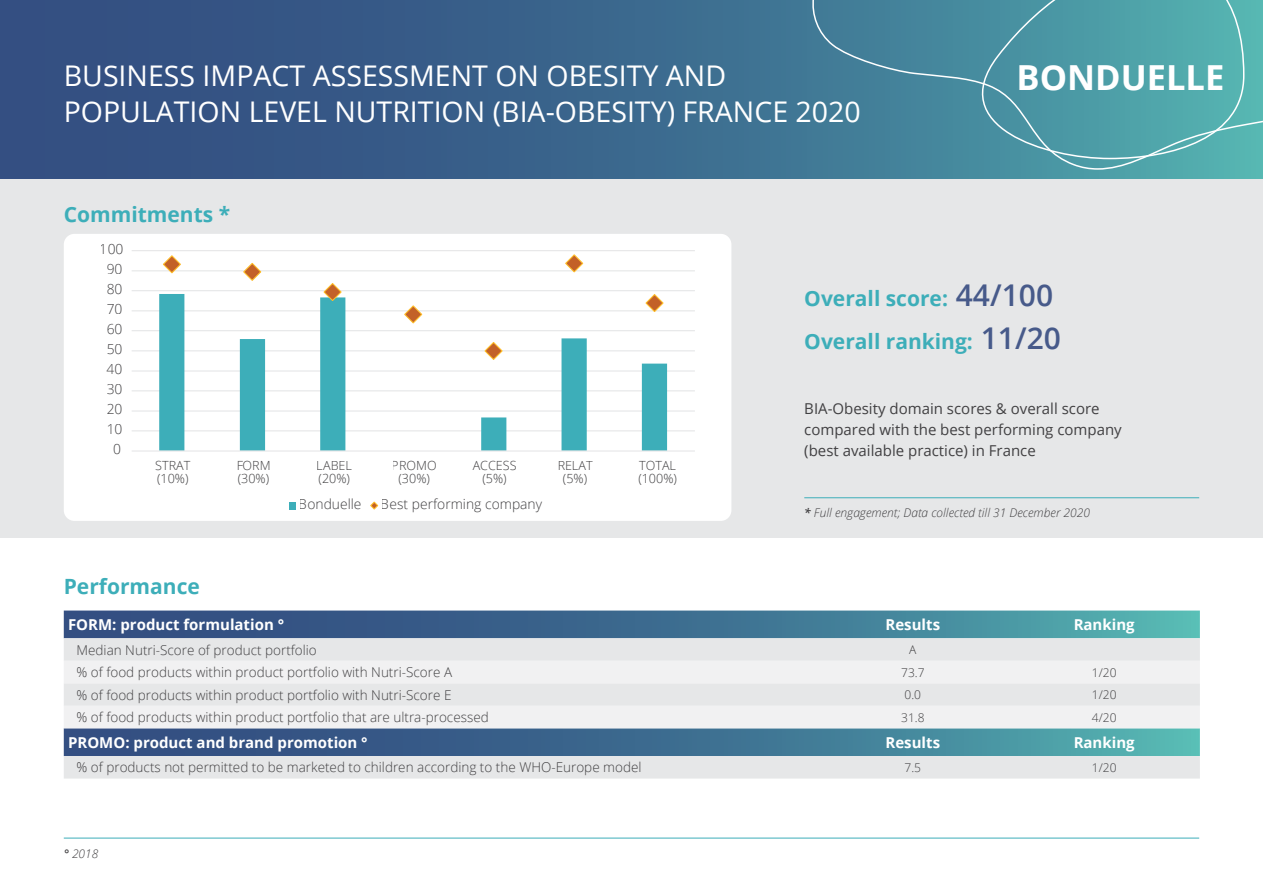
<style>
.page{position:relative;width:1263px;height:893px;background:#fff}
.page>*{position:absolute;margin:0;border:0;box-sizing:border-box;transform-origin:0 0}
.Shop{font:700 34.5px "Open Sans";color:#fff}
.Title_1{font:28.5px/36px "Open Sans";color:#fff}
.Title_2___Numbers{font:700 21px "Open Sans";color:#3daeb9}
.Title_2{font:700 21px "Open Sans";color:#3daeb9}
.Body{font:15px/21px "Open Sans";color:#414042}
.Table_Header_White_L{font:700 15px "Open Sans";color:#fff}
.Table_Header_White_C{font:700 15px "Open Sans";color:#fff}
.t1{font:300 13.8px "Open Sans";color:#414042}
.Table_Body{font:300 13.5px "Open Sans";color:#414042}
.t2{font:300 12.6px/13.2px "Open Sans";color:#414042}
.Footnote_semibold_It{font:italic 300 12px "Open Sans";color:#414042}
.Table_Number{font:300 12px "Open Sans";color:#414042}
.Footnote_Light_Itali{font:italic 300 12px "Open Sans";color:#414042}
.s1{font-weight:600;font-size:30px;color:#475a8a}
.s2{font-weight:600}
</style>
<div class="page">
<div style="left:0;top:177px;width:1263px;height:361px;background:#e6e7e8"></div>
<svg style="left:0;top:0;width:1263px;height:179px;background:#385f89"></svg>
<hr style="left:64px;top:838px;width:1135px;height:1px;background:#3daeb9">
<hr style="left:804px;top:497px;width:395px;height:1px;background:#3daeb9">
<div style="left:64px;top:234px;width:667px;height:287px;background:#fff;border-radius:11px"></div>
<hr style="left:132px;top:250px;width:563px;height:1px;background:#e6e7e8">
<hr style="left:132px;top:270px;width:563px;height:1px;background:#e6e7e8">
<hr style="left:132px;top:290px;width:563px;height:1px;background:#e6e7e8">
<hr style="left:132px;top:310px;width:563px;height:1px;background:#e6e7e8">
<hr style="left:132px;top:330px;width:563px;height:1px;background:#e6e7e8">
<hr style="left:132px;top:350px;width:563px;height:1px;background:#e6e7e8">
<hr style="left:132px;top:370px;width:563px;height:2px;background:#e6e7e8">
<hr style="left:132px;top:390px;width:563px;height:1px;background:#e6e7e8">
<hr style="left:132px;top:410px;width:563px;height:2px;background:#e6e7e8">
<hr style="left:132px;top:430px;width:563px;height:1px;background:#e6e7e8">
<svg style="left:159px;top:294px;width:508px;height:156px"></svg>
<hr style="left:132px;top:450px;width:563px;height:2px;background:#e6e7e8">
<svg style="left:162px;top:255px;width:20px;height:19px"></svg>
<svg style="left:242px;top:263px;width:20px;height:18px"></svg>
<svg style="left:322px;top:283px;width:21px;height:19px"></svg>
<svg style="left:403px;top:304px;width:20px;height:20px"></svg>
<svg style="left:483px;top:341px;width:21px;height:20px"></svg>
<svg style="left:564px;top:254px;width:20px;height:19px"></svg>
<svg style="left:644px;top:294px;width:21px;height:19px"></svg>
<div style="left:289px;top:502px;width:7px;height:7px;background:#3daeb9"></div>
<svg style="left:370px;top:501px;width:9px;height:9px"></svg>
<svg style="left:64px;top:610px;width:1136px;height:28px;background:#427594"></svg>
<svg style="left:64px;top:638px;width:1136px;height:140px;background:#a7bbc8"></svg>
<svg style="left:64px;top:661px;width:1136px;height:67px;fill:#f1f1f2"></svg>
<svg style="left:803px;top:0;width:460px;height:170px;background:#48899e"></svg>
<svg style="left:942px;top:0;width:303px;height:160px;background:#519fa8"></svg>
<p class="Title_1" style="left:64px;top:57px;width:798px">BUSINESS IMPACT ASSESSMENT ON OBESITY AND<br>POPULATION LEVEL NUTRITION (BIA-OBESITY) FRANCE 2020</p>
<p class="Shop" style="left:1016px;top:53px;width:209px">BONDUELLE</p>
<p class="Title_2" style="left:64px;top:199px;width:168px">Commitments *</p>
<p class="t1" style="left:100px;top:239px;width:25px">100</p>
<p class="t1" style="left:106px;top:259px;width:17px">90</p>
<p class="t1" style="left:106px;top:279px;width:17px">80</p>
<p class="t1" style="left:106px;top:299px;width:17px">70</p>
<p class="t1" style="left:106px;top:319px;width:17px">60</p>
<p class="t1" style="left:106px;top:340px;width:17px">50</p>
<p class="t1" style="left:106px;top:359px;width:17px">40</p>
<p class="t1" style="left:106px;top:380px;width:17px">30</p>
<p class="t1" style="left:106px;top:400px;width:17px">20</p>
<p class="t1" style="left:106px;top:420px;width:17px">10</p>
<p class="t1" style="left:113px;top:440px;width:9px">0</p>
<p class="t2" style="left:155px;top:459px;width:37px">STRAT (10%)</p>
<p class="t2" style="left:236px;top:459px;width:36px">FORM (30%)</p>
<p class="t2" style="left:317px;top:459px;width:37px">LABEL (20%)</p>
<p class="t2" style="left:392px;top:459px;width:46px;text-align:center">PROMO (30%)</p>
<p class="t2" style="left:473px;top:459px;width:45px;text-align:center">ACCESS (5%)</p>
<p class="t2" style="left:557px;top:459px;width:37px;text-align:center">RELAT (5%)</p>
<p class="t2" style="left:638px;top:459px;width:40px">TOTAL (100%)</p>
<p class="t1" style="left:299px;top:495px;width:64px">Bonduelle</p>
<p class="t1" style="left:381px;top:495px;width:163px">Best performing company</p>
<p class="Title_2" style="left:64px;top:571px;width:138px">Performance</p>
<p class="Title_2___Numbers" style="left:804px;top:283px;width:250px">Overall score: <span class="s1">44/100</span></p>
<p class="Title_2___Numbers" style="left:804px;top:327px;width:258px">Overall ranking: <span class="s1">11/20</span></p>
<p class="Body" style="left:804px;top:398px;width:319px">BIA-Obesity domain scores &amp; overall score compared with the best performing company (best available practice) in France</p>
<p class="Footnote_semibold_It" style="left:804px;top:505px;width:287px"><span class="s2">*</span> Full engagement; Data collected till 31 December 2020</p>
<p class="Table_Header_White_L" style="left:68px;top:614px;width:218px">FORM: product formulation °</p>
<p class="Table_Header_White_C" style="left:885px;top:614px;width:56px">Results</p>
<p class="Table_Header_White_C" style="left:1074px;top:614px;width:63px">Ranking</p>
<p class="Table_Body" style="left:77px;top:641px;width:242px">Median Nutri-Score of product portfolio</p>
<p class="Table_Number" style="left:909px;top:642px;width:9px">A</p>
<p class="Table_Body" style="left:77px;top:663px;width:377px">% of food products within product portfolio with Nutri-Score A</p>
<p class="Table_Number" style="left:901px;top:664px;width:25px">73.7</p>
<p class="Table_Number" style="left:1092px;top:664px;width:26px">1/20</p>
<p class="Table_Body" style="left:77px;top:686px;width:376px">% of food products within product portfolio with Nutri-Score E</p>
<p class="Table_Number" style="left:904px;top:687px;width:18px">0.0</p>
<p class="Table_Number" style="left:1092px;top:687px;width:26px">1/20</p>
<p class="Table_Body" style="left:77px;top:708px;width:414px">% of food products within product portfolio that are ultra-processed</p>
<p class="Table_Number" style="left:901px;top:709px;width:25px">31.8</p>
<p class="Table_Number" style="left:1092px;top:709px;width:26px">4/20</p>
<p class="Table_Header_White_L" style="left:68px;top:732px;width:301px">PROMO: product and brand promotion °</p>
<p class="Table_Header_White_C" style="left:885px;top:732px;width:56px">Results</p>
<p class="Table_Header_White_C" style="left:1074px;top:732px;width:63px">Ranking</p>
<p class="Table_Body" style="left:77px;top:758px;width:567px">% of products not permitted to be marketed to children according to the WHO-Europe model</p>
<p class="Table_Number" style="left:904px;top:759px;width:18px">7.5</p>
<p class="Table_Number" style="left:1092px;top:759px;width:26px">1/20</p>
<p class="Footnote_Light_Itali" style="left:64px;top:845px;width:36px"><span class="s2">°</span> 2018</p>
</div>
